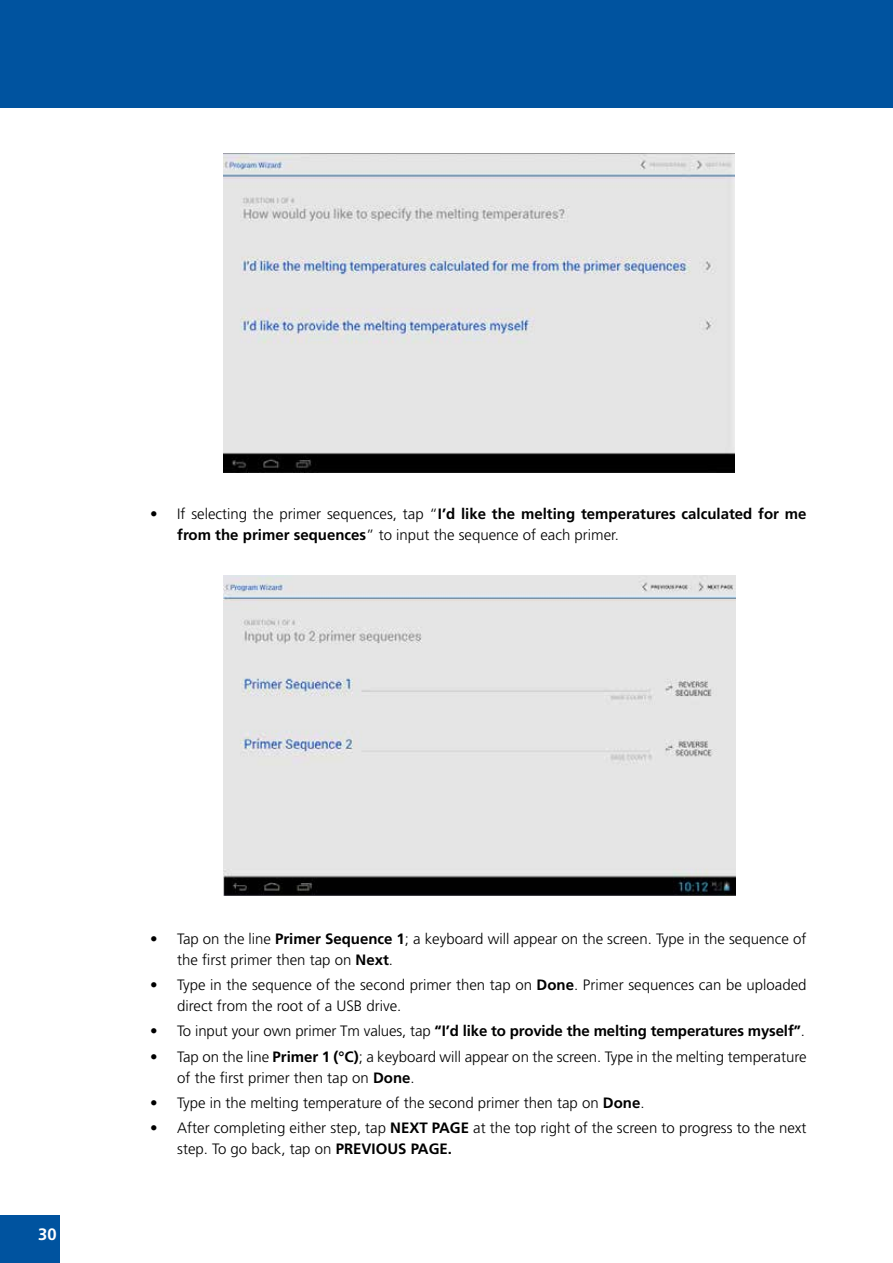
<style>
.page{position:relative;width:893px;height:1263px;background:#fff}
.page>*{position:absolute;margin:0;border:0;box-sizing:border-box;transform-origin:0 0}
.t1{font:700 16.5px "Frutiger";color:#fff}
.t2{font:300 15px/21px "Frutiger";color:#000}
.t3{font:700 15px "Frutiger";letter-spacing:-.01em;color:#000}
.s1{font-weight:700}
.s2{font-weight:300}
</style>
<div class="page">
<div style="left:0;top:0;width:893px;height:108px;background:#00539f"></div>
<img style="left:224px;top:153px;width:510px;height:320px">
<img style="left:224px;top:575px;width:511px;height:320px">
<div style="left:0;top:1216px;width:60px;height:47px;background:#00539f"></div>
<p class="t2" style="left:177px;top:503px;width:631px;text-indent:-27px">• If selecting the primer sequences, tap “<span class="s1">I’d like the melting temperatures calculated for me from the primer sequences</span>” to input the sequence of each primer.</p>
<p class="t1" style="left:38px;top:1225px;width:20px">30</p>
<p class="t2" style="left:177px;top:928px;width:631px;text-indent:-27px">• Tap on the line <span class="s1">Primer Sequence 1</span>; a keyboard will appear on the screen. Type in the sequence of the first primer then tap on <span class="s1">Next</span>.</p>
<p class="t2" style="left:177px;top:974px;width:631px;text-indent:-27px">• Type in the sequence of the second primer then tap on <span class="s1">Done</span>. Primer sequences can be uploaded direct from the root of a USB drive.</p>
<p class="t3" style="left:150px;top:1022px;width:656px"><span class="s2">• To input your own primer Tm values, tap</span> “I’d like to provide the melting temperatures myself”<span class="s2">.</span></p>
<p class="t2" style="left:177px;top:1046px;width:631px;text-indent:-27px">• Tap on the line <span class="s1">Primer 1 (°C)</span>; a keyboard will appear on the screen. Type in the melting temperature of the first primer then tap on <span class="s1">Done</span>.</p>
<p class="t2" style="left:150px;top:1092px;width:496px">• Type in the melting temperature of the second primer then tap on <span class="s1">Done</span>.</p>
<p class="t2" style="left:177px;top:1117px;width:631px;text-indent:-27px">• After completing either step, tap <span class="s1">NEXT PAGE</span> at the top right of the screen to progress to the next step. To go back, tap on <span class="s1">PREVIOUS PAGE.</span></p>
</div>
